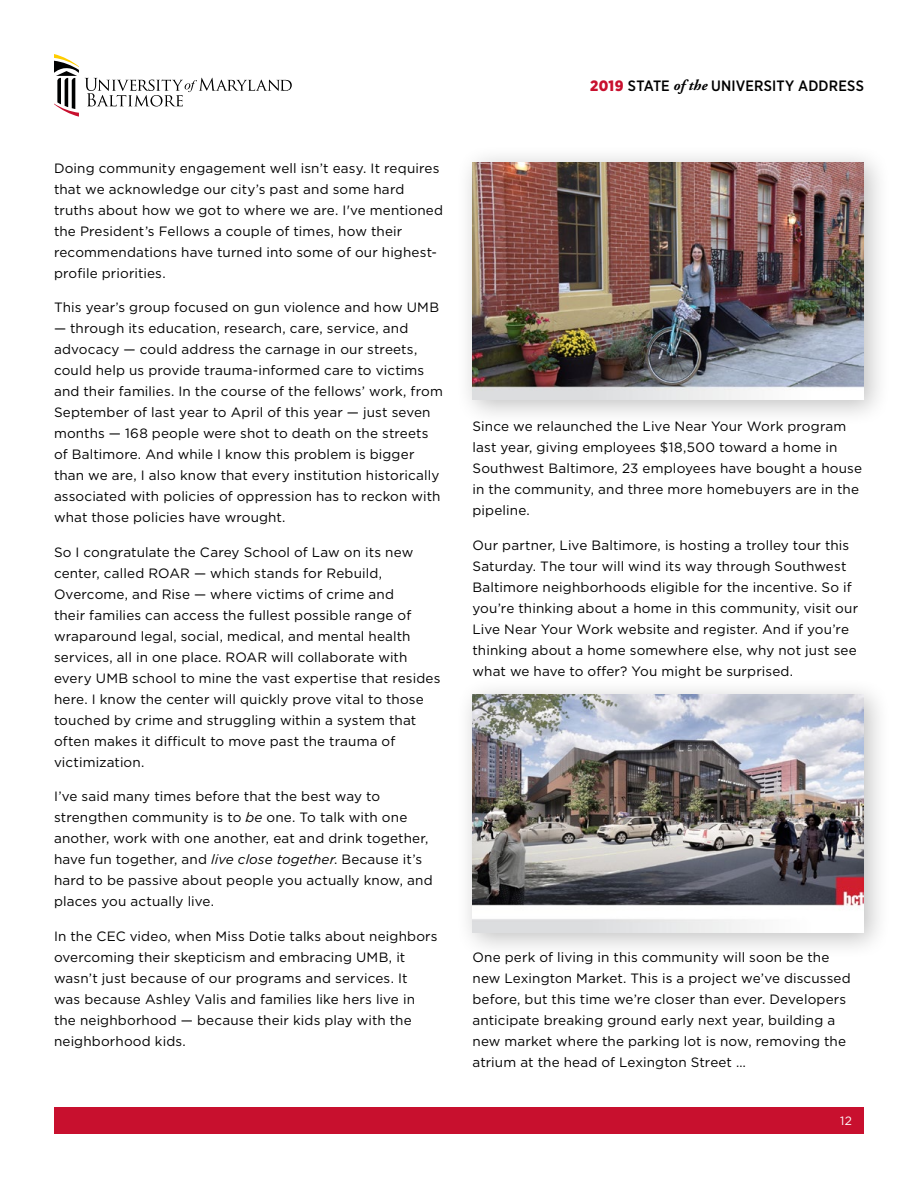
<style>
.page{position:relative;width:918px;height:1188px;background:#fff}
.page>*{position:absolute;margin:0;border:0;box-sizing:border-box;transform-origin:0 0}
.t1{font:500 15px "Gotham Narrow";letter-spacing:.01em;color:#000}
.t2{font:13.5px/21px "Gotham";letter-spacing:.01em;color:#000}
.t3{font:12px "Gotham";color:#fff}
.s1{font-style:italic}
.s2{font-weight:900;color:#c8102e}
.s3{font-family:"Adobe Garamond Pro";font-weight:700;font-style:italic}
</style>
<div class="page">
<div style="left:54px;top:1107px;width:810px;height:27px;background:#c8102e"></div>
<svg style="left:54px;top:54px;width:25px;height:63px"></svg>
<svg style="left:85px;top:78px;width:207px;height:29px"></svg>
<div style="left:455px;top:144px;width:436px;height:283px;background:#000;opacity:.25"></div>
<img style="left:472px;top:162px;width:392px;height:238px">
<div style="left:455px;top:677px;width:436px;height:282px;background:#000;opacity:.25"></div>
<img style="left:472px;top:694px;width:392px;height:238px">
<p class="t2" style="left:54px;top:157px;width:391px">Doing community engagement well isn’t easy. It requires that we acknowledge our city’s past and some hard truths about how we got to where we are. I've mentioned the President’s Fellows a couple of times, how their recommendations have turned into some of our highest&shy;profile priorities.</p>
<p class="t2" style="left:54px;top:297px;width:387px">This year’s group focused on gun violence and how UMB</p>
<p class="t2" style="left:54px;top:318px;width:390px">— through its education, research, care, service, and advocacy — could address the carnage in our streets, could help us provide trauma-informed care to victims and their families. In the course of the fellows’ work, from September of last year to April of this year — just seven months — 168 people were shot to death on the streets of Baltimore. And while I know this problem is bigger than we are, I also know that every institution historically associated with policies of oppression has to reckon with what those policies have wrought.</p>
<p class="t2" style="left:54px;top:541px;width:388px">So I congratulate the Carey School of Law on its new center, called ROAR — which stands for Rebuild, Overcome, and Rise — where victims of crime and<br>their families can access the fullest possible range of wraparound legal, social, medical, and mental health services, all in one place. ROAR will collaborate with every UMB school to mine the vast expertise that resides here. I know the center will quickly prove vital to those touched by crime and struggling within a system that often makes it difficult to move past the trauma of victimization.</p>
<p class="t2" style="left:54px;top:786px;width:380px">I’ve said many times before that the best way to strengthen community is to <span class="s1">be</span> one. To talk with one another, work with one another, eat and drink together, have fun together, and <span class="s1">live close together</span>. Because it’s hard to be passive about people you actually know, and places you actually live.</p>
<p class="t2" style="left:54px;top:925px;width:385px">In the CEC video, when Miss Dotie talks about neighbors overcoming their skepticism and embracing UMB, it wasn’t just because of our programs and services. It<br>was because Ashley Valis and families like hers live in the neighborhood — because their kids play with the neighborhood kids.</p>
<p class="t1" style="left:590px;top:76px;width:275px"><span class="s2">2019</span> STATE <span class="s3">of the</span> UNIVERSITY ADDRESS</p>
<p class="t2" style="left:472px;top:415px;width:391px">Since we relaunched the Live Near Your Work program last year, giving employees $18,500 toward a home in Southwest Baltimore, 23 employees have bought a house in the community, and three more homebuyers are in the pipeline.</p>
<p class="t2" style="left:472px;top:534px;width:387px">Our partner, Live Baltimore, is hosting a trolley tour this Saturday. The tour will wind its way through Southwest Baltimore neighborhoods eligible for the incentive. So if you’re thinking about a home in this community, visit our Live Near Your Work website and register. And if you’re thinking about a home somewhere else, why not just see what we have to offer? You might be surprised.</p>
<p class="t2" style="left:472px;top:946px;width:380px">One perk of living in this community will soon be the new Lexington Market. This is a project we’ve discussed before, but this time we’re closer than ever. Developers anticipate breaking ground early next year, building a new market where the parking lot is now, removing the atrium at the head of Lexington Street …</p>
<p class="t3" style="left:840px;top:1113px;width:13px">12</p>
</div>
